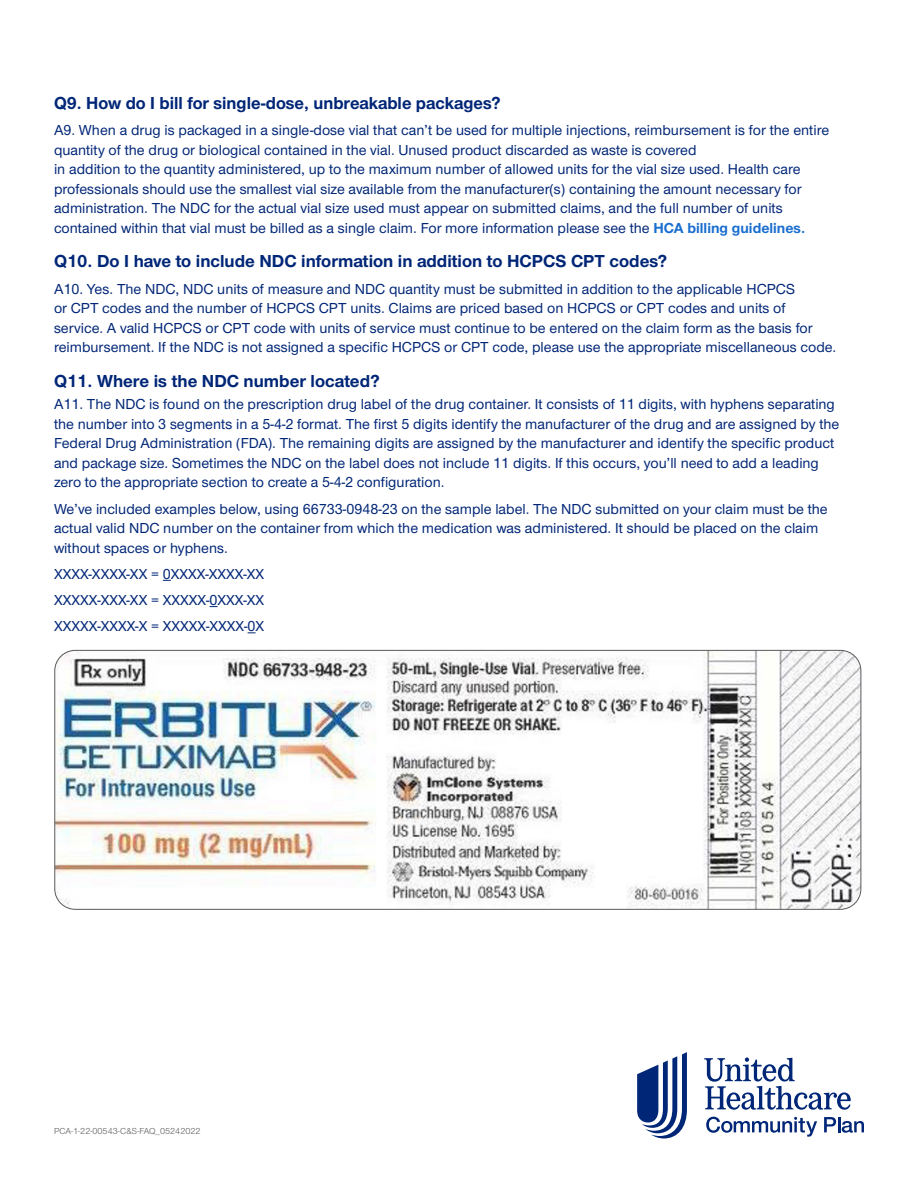
<style>
.page{position:relative;width:918px;height:1188px;background:#fff}
.page>*{position:absolute;margin:0;border:0;box-sizing:border-box;transform-origin:0 0}
.t1{font:700 18px "UHC Sans";color:#002677}
.t2{font:500 15px/19.5px "UHC Sans";color:#002677}
.t3{font:9px "UHC Sans";color:#5a5a5a}
.s1{font-weight:700;color:#196ecf}
</style>
<div class="page">
<svg style="left:637px;top:1052px;width:50px;height:86px"></svg>
<svg style="left:704px;top:1057px;width:147px;height:53px"></svg>
<svg style="left:706px;top:1117px;width:111px;height:20px"></svg>
<svg style="left:824px;top:1117px;width:40px;height:16px"></svg>
<img style="left:55px;top:650px;width:806px;height:259px">
<p class="t1" style="left:54px;top:91px;width:448px">Q9. How do I bill for single-dose, unbreakable packages?</p>
<p class="t2" style="left:54px;top:120px;width:777px">A9. When a drug is packaged in a single-dose vial that can’t be used for multiple injections, reimbursement is for the entire quantity of the drug or biological contained in the vial. Unused product discarded as waste is covered<br>in addition to the quantity administered, up to the maximum number of allowed units for the vial size used. Health care professionals should use the smallest vial size available from the manufacturer(s) containing the amount necessary for administration. The NDC for the actual vial size used must appear on submitted claims, and the full number of units contained within that vial must be billed as a single claim. For more information please see the <span class="s1">HCA billing guidelines.</span></p>
<p class="t1" style="left:54px;top:249px;width:615px">Q10. Do I have to include NDC information in addition to HCPCS CPT codes?</p>
<p class="t2" style="left:54px;top:278px;width:784px">A10. Yes. The NDC, NDC units of measure and NDC quantity must be submitted in addition to the applicable HCPCS<br>or CPT codes and the number of HCPCS CPT units. Claims are priced based on HCPCS or CPT codes and units of service. A valid HCPCS or CPT code with units of service must continue to be entered on the claim form as the basis for reimbursement. If the NDC is not assigned a specific HCPCS or CPT code, please use the appropriate miscellaneous code.</p>
<p class="t1" style="left:54px;top:368px;width:327px">Q11. Where is the NDC number located?</p>
<p class="t2" style="left:54px;top:394px;width:787px">A11. The NDC is found on the prescription drug label of the drug container. It consists of 11 digits, with hyphens separating the number into 3 segments in a 5-4-2 format. The first 5 digits identify the manufacturer of the drug and are assigned by the Federal Drug Administration (FDA). The remaining digits are assigned by the manufacturer and identify the specific product and package size. Sometimes the NDC on the label does not include 11 digits. If this occurs, you’ll need to add a leading zero to the appropriate section to create a 5-4-2 configuration.</p>
<p class="t2" style="left:54px;top:498px;width:775px">We’ve included examples below, using 66733-0948-23 on the sample label. The NDC submitted on your claim must be the actual valid NDC number on the container from which the medication was administered. It should be placed on the claim without spaces or hyphens.</p>
<p class="t2" style="left:54px;top:560px;width:212px;line-height:26.2px;text-align:justify">XXXX-XXXX-XX = 0XXXX-XXXX-XX XXXXX-XXX-XX = XXXXX-0XXX-XX XXXXX-XXXX-X = XXXXX-XXXX-0X</p>
<p class="t3" style="left:54px;top:1125px;width:148px">PCA-1-22-00543-C&amp;S-FAQ_05242022</p>
</div>
